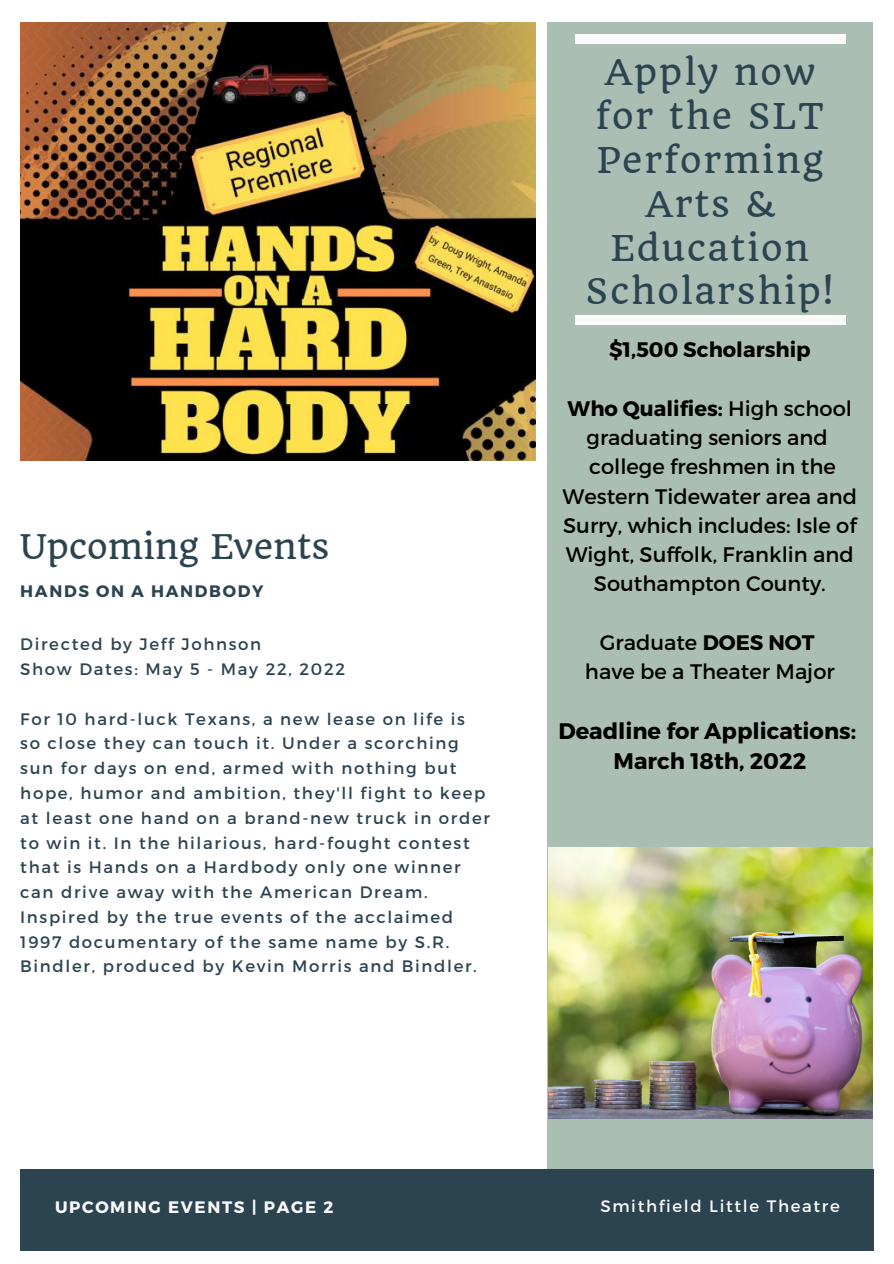
<style>
.page{position:relative;width:894px;height:1264px;background:#fff}
.page>*{position:absolute;margin:0;border:0;box-sizing:border-box;transform-origin:0 0}
.t1{font:34.65px/44px "Quando";letter-spacing:.05em;color:#2c4450;text-align:center}
.t2{font:33.15px "Quando";color:#2c4450}
.t3{font:700 22.5px "Montserrat";color:#000}
.t4{font:21px/29.2px "Montserrat";color:#000;text-align:center}
.t5{font:700 21px "Montserrat";color:#000}
.t6{font:16.5px/24.8px "Montserrat";letter-spacing:.1em;color:#2c4450}
.t7{font:16.5px "Montserrat";letter-spacing:.1em;color:#fafafa}
.t8{font:700 16.5px "Montserrat";letter-spacing:.1em;color:#fafafa}
.t9{font:700 16.5px "Montserrat";letter-spacing:.1em;color:#2c4450}
.s1{font-weight:700}
</style>
<div class="page">
<div style="left:20px;top:1169px;width:853px;height:81px;background:#2c4450"></div>
<div style="left:547px;top:23px;width:324px;height:1146px;background:#aabeb3"></div>
<div style="left:575px;top:35px;width:270px;height:9px;background:#fafafa"></div>
<div style="left:575px;top:316px;width:270px;height:9px;background:#fafafa"></div>
<img style="left:20px;top:23px;width:515px;height:438px">
<img style="left:548px;top:847px;width:324px;height:271px">
<p class="t2" style="left:20px;top:526px;width:310px">Upcoming Events</p>
<p class="t9" style="left:20px;top:580px;width:244px">HANDS ON A HANDBODY</p>
<p class="t6" style="left:20px;top:631px;width:242px">Directed by Jeff Johnson</p>
<p class="t6" style="left:20px;top:656px;width:326px">Show Dates: May 5 - May 22, 2022</p>
<p class="t6" style="left:20px;top:705px;width:471px">For 10 hard-luck Texans, a new lease on life is<br>so close they can touch it. Under a scorching sun for days on end, armed with nothing but hope, humor and ambition, they'll fight to keep at least one hand on a brand-new truck in order to win it. In the hilarious, hard-fought contest that is Hands on a Hardbody only one winner can drive away with the American Dream.<br>Inspired by the true events of the acclaimed 1997 documentary of the same name by S.R.<br>Bindler, produced by Kevin Morris and Bindler.</p>
<p class="t1" style="left:585px;top:50px;width:249px">Apply now for the SLT<br>Performing<br>Arts &amp;<br>Education<br>Scholarship!</p>
<p class="t5" style="left:609px;top:336px;width:203px">$1,500 Scholarship</p>
<p class="t4" style="left:562px;top:392px;width:296px"><span class="s1">Who Qualifies:</span> High school graduating seniors and college freshmen in the<br>Western Tidewater area and<br>Surry, which includes: Isle of<br>Wight, Suffolk, Franklin and<br>Southampton County.</p>
<p class="t4" style="left:599px;top:627px;width:216px">Graduate <span class="s1">DOES NOT</span></p>
<p class="t4" style="left:584px;top:656px;width:251px">have be a Theater Major</p>
<p class="t3" style="left:558px;top:716px;width:299px">Deadline for Applications:</p>
<p class="t3" style="left:613px;top:746px;width:194px">March 18th, 2022</p>
<p class="t8" style="left:55px;top:1196px;width:279px">UPCOMING EVENTS | PAGE 2</p>
<p class="t7" style="left:600px;top:1195px;width:241px">Smithfield Little Theatre</p>
</div>
